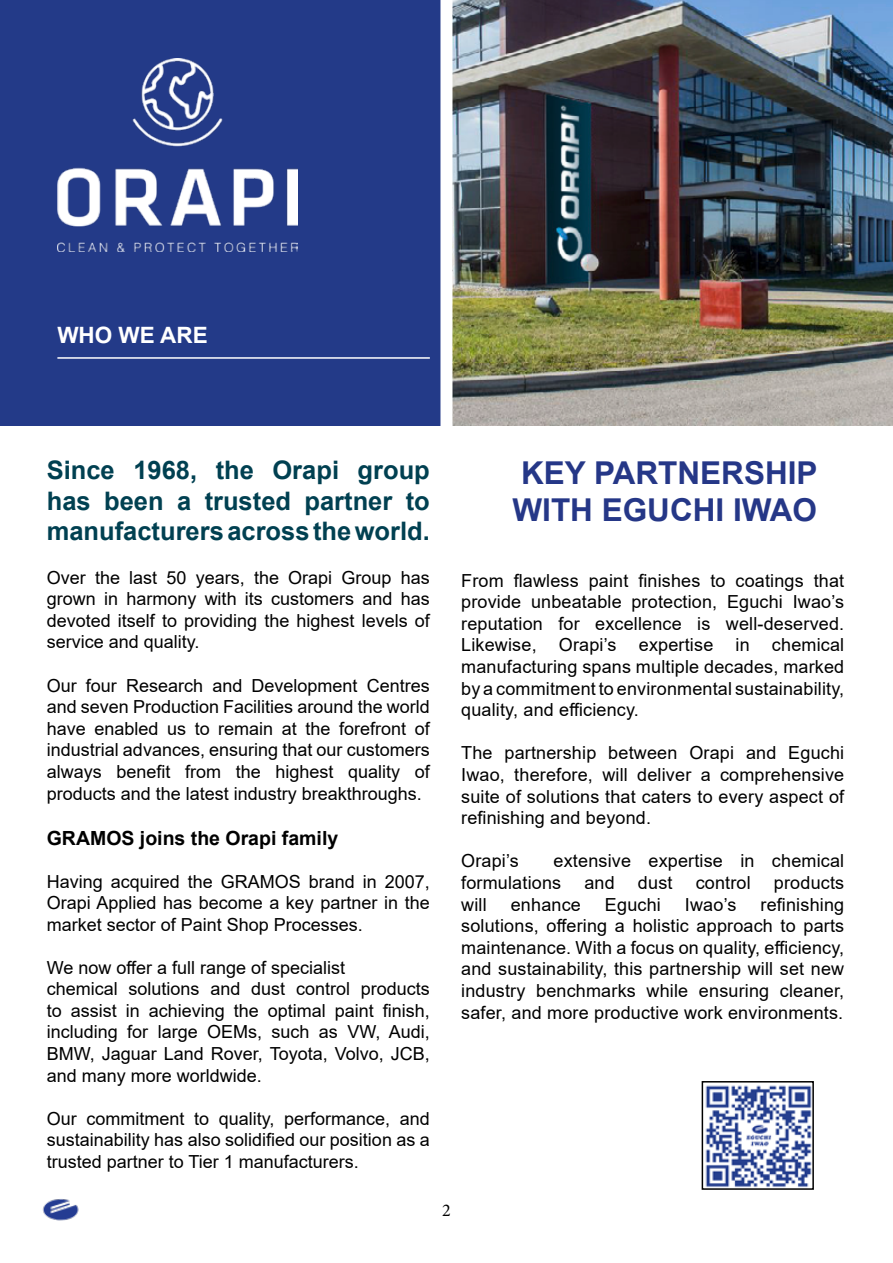
<style>
.page{position:relative;width:893px;height:1263px;background:#fff}
.page>*{position:absolute;margin:0;border:0;box-sizing:border-box;transform-origin:0 0}
.t1{font:700 31.5px/37.8px "Arial";color:#253787}
.t2{font:700 25.5px/30.6px "Arial";color:#004051;text-align:justify}
.t3{font:700 22.5px "Arial";color:#fff}
.t4{font:700 19.5px "Arial";color:#000}
.t5{font:18px/21.6px "Arial";color:#000;text-align:justify}
.t6{font:18px "Minion Pro";color:#000}
</style>
<div class="page">
<img style="left:42px;top:1199px;width:37px;height:22px">
<div style="left:0;top:0;width:446px;height:426px;background:#233a88"></div>
<img style="left:452px;top:0;width:441px;height:426px">
<div style="left:440px;top:0;width:12px;height:634px;background:#fff"></div>
<hr style="left:57px;top:357px;width:373px;height:2px;background:#fff">
<img style="left:57px;top:59px;width:241px;height:193px">
<img style="left:705px;top:1085px;width:106px;height:102px">
<div style="left:702px;top:1081px;width:112px;height:109px;border:2px solid #000"></div>
<p class="t3" style="left:57px;top:320px;width:152px">WHO WE ARE</p>
<h2 class="t2" style="left:47px;top:455px;width:385px">Since 1968, the Orapi group has been a trusted partner to manufacturers across the world.</h2>
<p class="t5" style="left:47px;top:566px;width:385px">Over the last 50 years, the Orapi Group has grown in harmony with its customers and has devoted itself to providing the highest levels of service and quality.</p>
<p class="t5" style="left:47px;top:674px;width:385px">Our four Research and Development Centres and seven Production Facilities around the world have enabled us to remain at the forefront of industrial advances, ensuring that our customers always benefit from the highest quality of products and the latest industry breakthroughs.</p>
<p class="t4" style="left:47px;top:824px;width:293px">GRAMOS joins the Orapi family</p>
<p class="t5" style="left:47px;top:870px;width:385px">Having acquired the GRAMOS brand in 2007, Orapi Applied has become a key partner in the market sector of Paint Shop Processes.</p>
<p class="t5" style="left:47px;top:957px;width:385px;text-align:left">We now offer a full range of specialist<br>chemical solutions and dust control products to assist in achieving the optimal paint finish, including for large OEMs, such as VW, Audi, BMW, Jaguar Land Rover, Toyota, Volvo, JCB, and many more worldwide.</p>
<p class="t5" style="left:47px;top:1107px;width:385px">Our commitment to quality, performance, and sustainability has also solidified our position as a trusted partner to Tier 1 manufacturers.</p>
<h1 class="t1" style="left:512px;top:454px;width:307px">KEY PARTNERSHIP<br>WITH EGUCHI IWAO</h1>
<p class="t5" style="left:461px;top:569px;width:385px">From flawless paint finishes to coatings that provide unbeatable protection, Eguchi Iwao’s reputation for excellence is well-deserved.<br>Likewise, Orapi’s expertise in chemical manufacturing spans multiple decades, marked by a commitment to environmental sustainability, quality, and efficiency.</p>
<p class="t5" style="left:461px;top:742px;width:385px">The partnership between Orapi and Eguchi Iwao, therefore, will deliver a comprehensive suite of solutions that caters to every aspect of refinishing and beyond.</p>
<p class="t5" style="left:461px;top:850px;width:59px">Orapi’s</p>
<p class="t5" style="left:461px;top:850px;width:385px;text-indent:92px">extensive expertise in chemical formulations</p>
<p class="t5" style="left:584px;top:872px;width:32px">and</p>
<p class="t5" style="left:638px;top:872px;width:36px">dust</p>
<p class="t5" style="left:696px;top:872px;width:57px">control</p>
<p class="t5" style="left:774px;top:872px;width:72px">products</p>
<p class="t5" style="left:461px;top:893px;width:385px;text-indent:299px">refinishing solutions, offering a holistic approach to parts maintenance. With a focus on quality, efficiency, and sustainability, this partnership will set new industry benchmarks while ensuring cleaner, safer, and more productive work environments.</p>
<p class="t5" style="left:461px;top:893px;width:27px">will</p>
<p class="t5" style="left:511px;top:893px;width:72px">enhance</p>
<p class="t5" style="left:605px;top:893px;width:57px">Eguchi</p>
<p class="t5" style="left:685px;top:893px;width:53px">Iwao’s</p>
<p class="t6" style="left:442px;top:1198px;width:10px">2</p>
</div>
